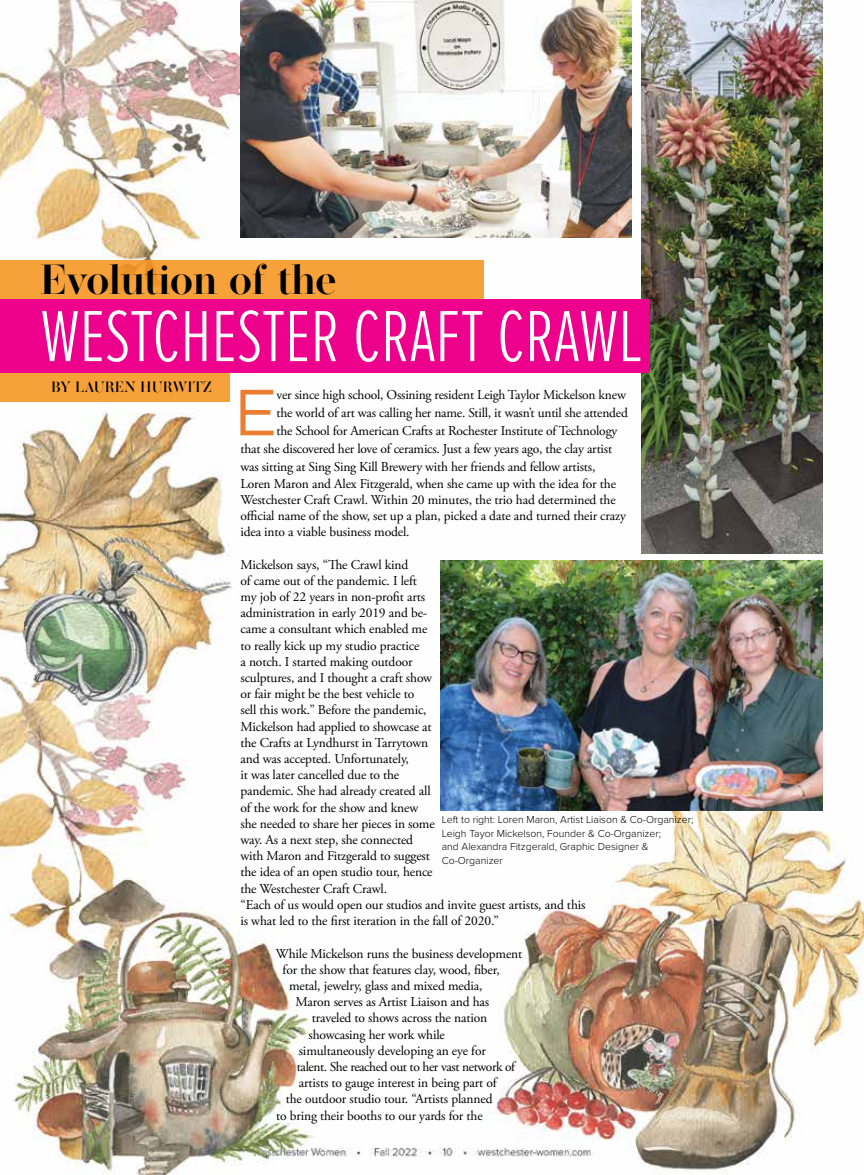
<style>
.page{position:relative;width:864px;height:1175px;background:#fff}
.page>*{position:absolute;margin:0;border:0;box-sizing:border-box;transform-origin:0 0}
.t1{font:300 75px "Proxima Nova Ex Cn";color:#fff}
.t2{font:64.95px "Gotham";color:#ec7d30}
.t3{font:600 42px "Operetta 32";letter-spacing:-.005em;color:#000}
.t4{font:500 15px "Operetta 32";color:#000}
.t5{font:13.5px/16.2px "Adobe Garamond Pro";letter-spacing:-.01em;color:#000}
.t6{font:13.5px "Adobe Garamond Pro";letter-spacing:-.03em;color:#000}
.t7{font:300 10.5px/13.5px "Proxima Nova";color:#000}
</style>
<div class="page">
<img style="left:0;top:0;width:864px;height:1174px">
<div style="left:0;top:357px;width:230px;height:44px;background:#f7a13a"></div>
<div style="left:0;top:260px;width:483px;height:51px;background:#f7a13a"></div>
<img style="left:440px;top:560px;width:383px;height:250px">
<img style="left:240px;top:0;width:391px;height:238px">
<img style="left:641px;top:0;width:182px;height:553px">
<div style="left:0;top:299px;width:649px;height:73px;background:#ec008c"></div>
<h3 class="t3" style="left:40px;top:255px;width:298px">Evolution of the</h3>
<h1 class="t1" style="left:41px;top:282px;width:603px">WESTCHESTER CRAFT CRAWL</h1>
<p class="t4" style="left:51px;top:378px;width:162px">BY LAUREN HURWITZ</p>
<h2 class="t2" style="left:234px;top:371px;width:45px">E</h2>
<p class="t5" style="left:277px;top:387px;width:351px">ver since high school, Ossining resident Leigh Taylor Mickelson knew</p>
<p class="t5" style="left:277px;top:405px;width:353px">the world of art was calling her name. Still, it wasn’t until she attended</p>
<p class="t5" style="left:277px;top:423px;width:342px">the School for American Crafts at Rochester Institute of Technology</p>
<p class="t5" style="left:240px;top:441px;width:373px">that she discovered her love of ceramics. Just a few years ago, the clay artist</p>
<p class="t5" style="left:240px;top:459px;width:356px">was sitting at Sing Sing Kill Brewery with her friends and fellow artists,</p>
<p class="t5" style="left:240px;top:475px;width:387px">Loren Maron and Alex Fitzgerald, when she came up with the idea for the Westchester Craft Crawl. Within 20 minutes, the trio had determined the official name of the show, set up a plan, picked a date and turned their crazy idea into a viable business model.</p>
<p class="t5" style="left:240px;top:556px;width:347px">Mickelson says, “The Crawl kind<br>of came out of the pandemic. I left<br>my job of 22 years in non-profit arts<br>administration in early 2019 and be-<br>came a consultant which enabled me<br>to really kick up my studio practice<br>a notch. I started making outdoor<br>sculptures, and I thought a craft show<br>or fair might be the best vehicle to<br>sell this work.” Before the pandemic,<br>Mickelson had applied to showcase at<br>the Crafts at Lyndhurst in Tarrytown<br>and was accepted. Unfortunately,<br>it was later cancelled due to the<br>pandemic. She had already created all<br>of the work for the show and knew<br>she needed to share her pieces in some<br>way. As a next step, she connected<br>with Maron and Fitzgerald to suggest<br>the idea of an open studio tour, hence<br>the Westchester Craft Crawl.<br>“Each of us would open our studios and invite guest artists, and this is what led to the first iteration in the fall of 2020.”</p>
<p class="t5" style="left:276px;top:945px;width:248px">While Mickelson runs the business development</p>
<p class="t5" style="left:283px;top:961px;width:219px">for the show that features clay, wood, fiber,</p>
<p class="t5" style="left:289px;top:978px;width:195px">metal, jewelry, glass and mixed media,</p>
<p class="t5" style="left:296px;top:994px;width:195px">Maron serves as Artist Liaison and has</p>
<p class="t5" style="left:312px;top:1010px;width:177px">traveled to shows across the nation</p>
<p class="t5" style="left:308px;top:1026px;width:138px">showcasing her work while</p>
<p class="t5" style="left:299px;top:1042px;width:189px">simultaneously developing an eye for</p>
<p class="t6" style="left:297px;top:1058px;width:220px">talent. She reached out to her vast network of</p>
<p class="t5" style="left:299px;top:1075px;width:200px">artists to gauge interest in being part of</p>
<p class="t5" style="left:286px;top:1091px;width:208px">the outdoor studio tour. “Artists planned</p>
<p class="t5" style="left:276px;top:1107px;width:208px">to bring their booths to our yards for the</p>
<p class="t7" style="left:442px;top:812px;width:253px">Left to right: Loren Maron, Artist Liaison &amp; Co-Organizer; Leigh Tayor Mickelson, Founder &amp; Co-Organizer;<br>and Alexandra Fitzgerald, Graphic Designer &amp; Co-Organizer</p>
</div>
